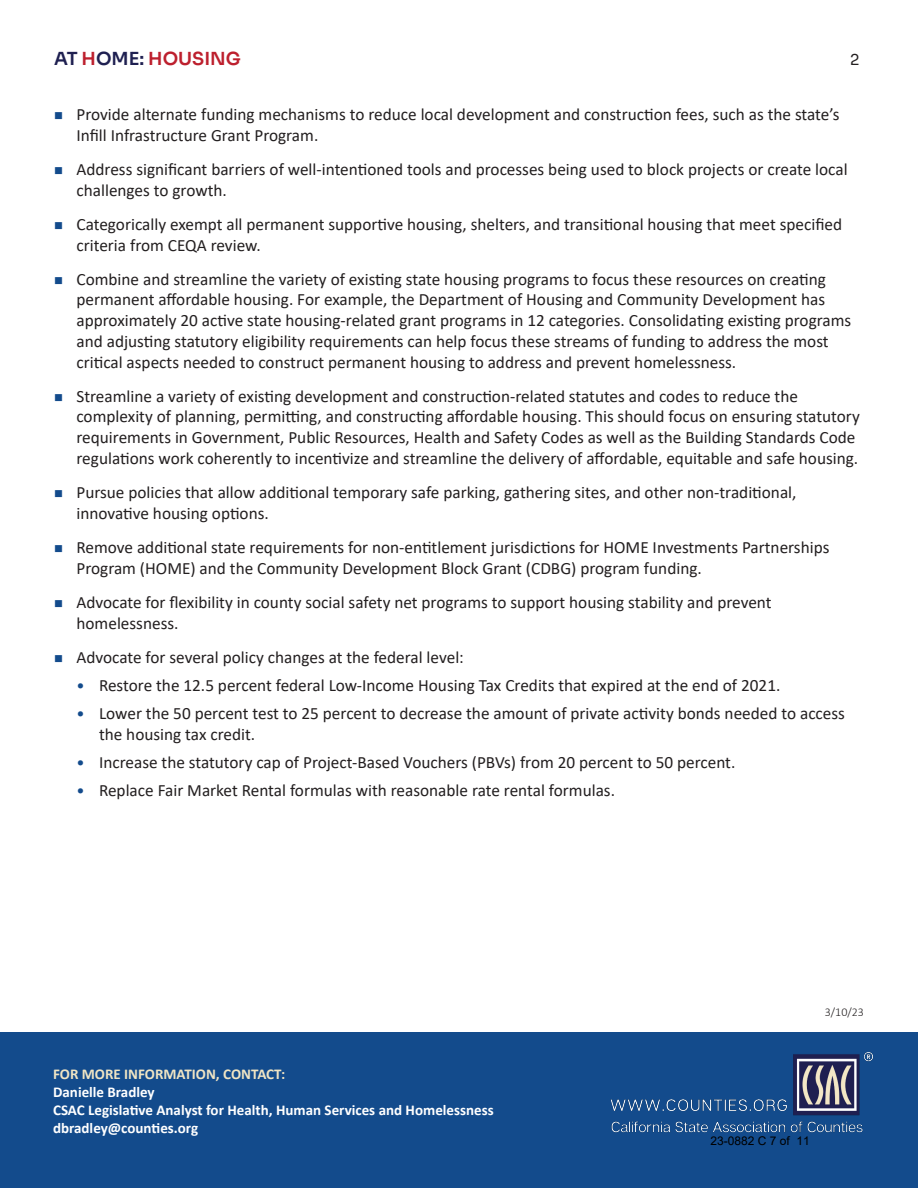
<style>
.page{position:relative;width:918px;height:1188px;background:#fff}
.page>*{position:absolute;margin:0;border:0;box-sizing:border-box;transform-origin:0 0}
.t1{font:18px "Sora";color:#bd202e}
.t2{font:17.25px/20.7px "Calibri";color:#231f20}
.t3{font:700 15px "Calibri";color:#fff}
.t4{font:700 15px "Calibri";color:#f0e5c4}
.t5{font:15px "Sora";color:#231f20}
.t6{font:12px "Arial";color:#000}
.Paragraph_Style_1{font:300 12px "Calibri";color:#231f20}
.s1{color:#1f2051}
.s2{color:#134b8c}
.s3{font-size:16.5px;color:#134b8c}
</style>
<div class="page">
<div style="left:0;top:1032px;width:918px;height:156px;background:#134b8c"></div>
<img style="left:610px;top:1052px;width:263px;height:81px">
<p class="t1" style="left:54px;top:44px;width:188px"><span class="s1">AT</span> H<span class="s1">OME:</span> HOUSING</p>
<p class="t5" style="left:850px;top:47px;width:11px">2</p>
<p class="t2" style="left:76px;top:104px;width:764px;text-indent:-22px"><span class="s2">■</span> Provide alternate funding mechanisms to reduce local development and construction fees, such as the state’s<br>Infill Infrastructure Grant Program.</p>
<p class="t2" style="left:76px;top:158px;width:773px;text-indent:-22px"><span class="s2">■</span> Address significant barriers of well-intentioned tools and processes being used to block projects or create local challenges to growth.</p>
<p class="t2" style="left:76px;top:213px;width:767px;text-indent:-22px"><span class="s2">■</span> Categorically exempt all permanent supportive housing, shelters, and transitional housing that meet specified criteria from CEQA review.</p>
<p class="t2" style="left:76px;top:268px;width:776px;text-indent:-22px"><span class="s2">■</span> Combine and streamline the variety of existing state housing programs to focus these resources on creating permanent affordable housing. For example, the Department of Housing and Community Development has approximately 20 active state housing-related grant programs in 12 categories. Consolidating existing programs and adjusting statutory eligibility requirements can help focus these streams of funding to address the most critical aspects needed to construct permanent housing to address and prevent homelessness.</p>
<p class="t2" style="left:76px;top:385px;width:785px;text-indent:-22px"><span class="s2">■</span> Streamline a variety of existing development and construction-related statutes and codes to reduce the complexity of planning, permitting, and constructing affordable housing. This should focus on ensuring statutory requirements in Government, Public Resources, Health and Safety Codes as well as the Building Standards Code regulations work coherently to incentivize and streamline the delivery of affordable, equitable and safe housing.</p>
<p class="t2" style="left:76px;top:482px;width:722px;text-indent:-22px"><span class="s2">■</span> Pursue policies that allow additional temporary safe parking, gathering sites, and other non-traditional, innovative housing options.</p>
<p class="t2" style="left:76px;top:536px;width:754px;text-indent:-22px"><span class="s2">■</span> Remove additional state requirements for non-entitlement jurisdictions for HOME Investments Partnerships<br>Program (HOME) and the Community Development Block Grant (CDBG) program funding.</p>
<p class="t2" style="left:76px;top:591px;width:697px;text-indent:-22px"><span class="s2">■</span> Advocate for flexibility in county social safety net programs to support housing stability and prevent homelessness.</p>
<p class="t2" style="left:54px;top:646px;width:411px"><span class="s2">■</span> Advocate for several policy changes at the federal level:</p>
<p class="t2" style="left:76px;top:674px;width:705px"><span class="s3">•</span> Restore the 12.5 percent federal Low-Income Housing Tax Credits that expired at the end of 2021.</p>
<p class="t2" style="left:99px;top:703px;width:748px;text-indent:-22px"><span class="s3">•</span> Lower the 50 percent test to 25 percent to decrease the amount of private activity bonds needed to access the housing tax credit.</p>
<p class="t2" style="left:76px;top:752px;width:660px"><span class="s3">•</span> Increase the statutory cap of Project-Based Vouchers (PBVs) from 20 percent to 50 percent.</p>
<p class="t2" style="left:76px;top:780px;width:540px"><span class="s3">•</span> Replace Fair Market Rental formulas with reasonable rate rental formulas.</p>
<p class="t4" style="left:53px;top:1064px;width:234px">FOR MORE INFORMATION, CONTACT:</p>
<p class="t3" style="left:53px;top:1082px;width:103px">Danielle Bradley</p>
<p class="t3" style="left:53px;top:1100px;width:442px">CSAC Legislative Analyst for Health, Human Services and Homelessness</p>
<p class="t3" style="left:53px;top:1118px;width:147px">dbradley@counties.org</p>
<p class="Paragraph_Style_1" style="left:825px;top:1004px;width:41px">3/10/23</p>
<p class="t6" style="left:711px;top:1132px;width:101px">23-0882 C 7 of 11</p>
</div>
